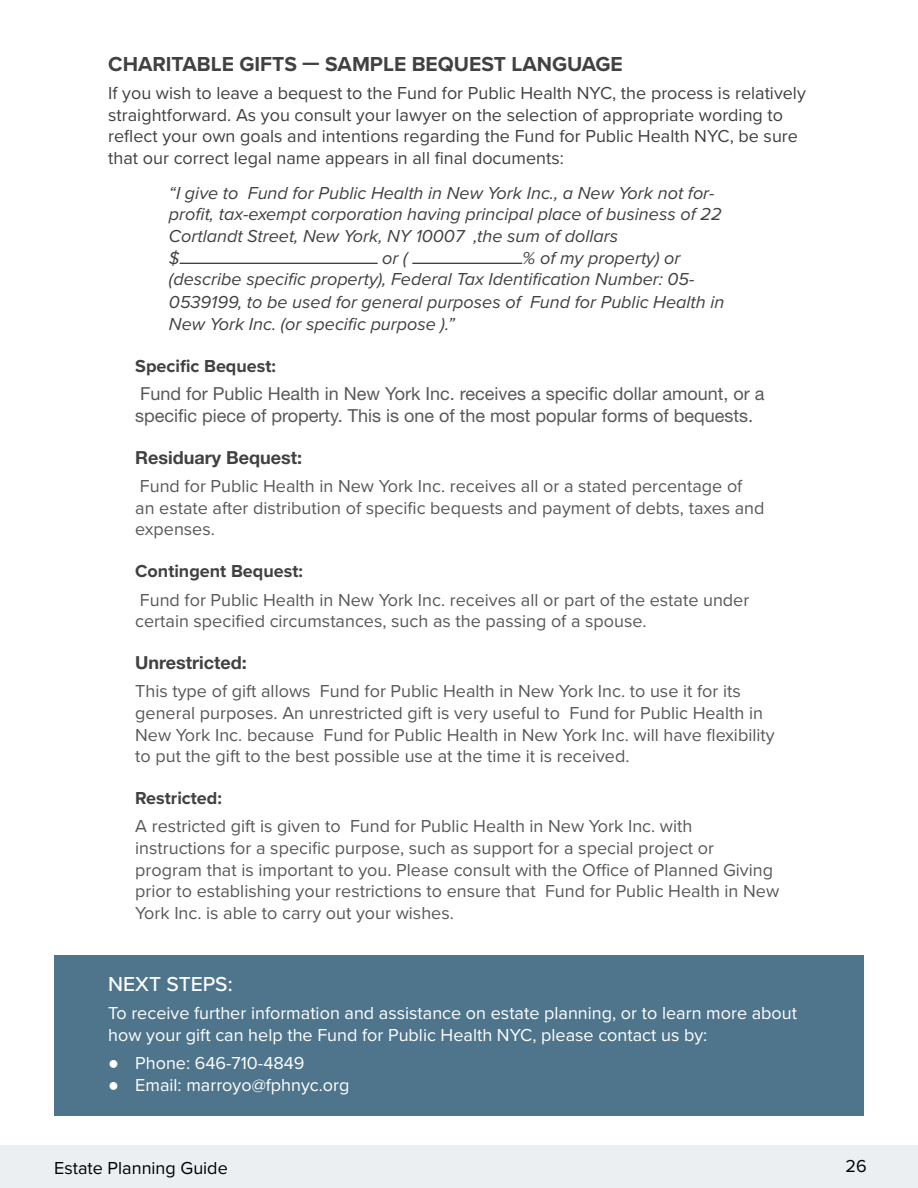
<style>
.page{position:relative;width:918px;height:1188px;background:#fff}
.page>*{position:absolute;margin:0;border:0;box-sizing:border-box;transform-origin:0 0}
.t1{font:700 21px "Proxima Nova";color:#414042}
.t2{font:500 21px "Proxima Nova";color:#fff}
.t3{font:18px/21.6px "Proxima Nova";color:#58595b}
.t4{font:italic 18px/21.6px "Proxima Nova";color:#414042}
.t5{font:18px/21.6px "Proxima Nova";color:#414042}
.t6{font:18px/21.6px "Proxima Nova";color:#fff}
.t7{font:18px/21.6px "Helvetica Neue LT Std";color:#58595b}
.t8{font:700 18px "Proxima Nova";color:#414042}
.t9{font:700 18px "Helvetica Neue LT Std";color:#414042}
.t10{font:18px "Proxima Nova";color:#000}
.s1{font-family:"Century Gothic"}
</style>
<div class="page">
<div style="left:0;top:1145px;width:918px;height:43px;background:#eceff2"></div>
<hr style="left:180px;top:263px;width:198px;height:1px;background:#000">
<hr style="left:412px;top:263px;width:110px;height:1px;background:#000">
<div style="left:54px;top:955px;width:810px;height:161px;background:#4e758c"></div>
<p class="t1" style="left:108px;top:51px;width:516px">CHARITABLE GIFTS — SAMPLE BEQUEST LANGUAGE</p>
<p class="t5" style="left:108px;top:83px;width:699px">If you wish to leave a bequest to the Fund for Public Health NYC, the process is relatively straightforward. As you consult your lawyer on the selection of appropriate wording to reflect your own goals and intentions regarding the Fund for Public Health NYC, be sure that our correct legal name appears in all final documents:</p>
<p class="t4" style="left:169px;top:182px;width:554px">“I give to Fund for Public Health in New York Inc., a New York not for&shy;profit, tax-exempt corporation having principal place of business of 22<br>Cortlandt Street, New York, NY 10007 ,the sum of dollars<br>$</p>
<p class="t4" style="left:169px;top:247px;width:557px;line-height:22.2px;text-indent:353px">% of my property) or (describe specific property), Federal Tax Identification Number: 05- 0539199, to be used for general purposes of Fund for Public Health in New York Inc. (or specific purpose ).”</p>
<p class="t8" style="left:135px;top:355px;width:142px">Specific Bequest:</p>
<p class="t7" style="left:135px;top:383px;width:631px">Fund for Public Health in New York Inc. receives a specific dollar amount, or a specific piece of property. This is one of the most popular forms of bequests.</p>
<p class="t9" style="left:135px;top:446px;width:169px">Residuary Bequest:</p>
<p class="t3" style="left:135px;top:476px;width:631px">Fund for Public Health in New York Inc. receives all or a stated percentage of<br>an estate after distribution of specific bequests and payment of debts, taxes and expenses.</p>
<p class="t8" style="left:135px;top:561px;width:169px">Contingent Bequest:</p>
<p class="t3" style="left:135px;top:589px;width:616px">Fund for Public Health in New York Inc. receives all or part of the estate under certain specified circumstances, such as the passing of a spouse.</p>
<p class="t9" style="left:135px;top:652px;width:113px">Unrestricted:</p>
<p class="t3" style="left:135px;top:681px;width:641px">This type of gift allows Fund for Public Health in New York Inc. to use it for its general purposes. An unrestricted gift is very useful to Fund for Public Health in New York Inc. because Fund for Public Health in New York Inc. will have flexibility to put the gift to the best possible use at the time it is received.</p>
<p class="t8" style="left:135px;top:787px;width:88px">Restricted:</p>
<p class="t3" style="left:135px;top:816px;width:646px">A restricted gift is given to Fund for Public Health in New York Inc. with instructions for a specific purpose, such as support for a special project or program that is important to you. Please consult with the Office of Planned Giving prior to establishing your restrictions to ensure that Fund for Public Health in New York Inc. is able to carry out your wishes.</p>
<p class="t4" style="left:382px;top:247px;width:27px">or (</p>
<p class="t2" style="left:108px;top:971px;width:126px">NEXT STEPS:</p>
<p class="t6" style="left:108px;top:1003px;width:690px">To receive further information and assistance on estate planning, or to learn more about how your gift can help the Fund for Public Health NYC, please contact us by:</p>
<p class="t6" style="left:108px;top:1053px;width:198px"><span class="s1">●</span> Phone: 646-710-4849</p>
<p class="t6" style="left:108px;top:1074px;width:243px"><span class="s1">●</span> Email: marroyo@fphnyc.org</p>
<p class="t10" style="left:54px;top:1157px;width:175px">Estate Planning Guide</p>
<p class="t10" style="left:846px;top:1155px;width:23px">26</p>
</div>
